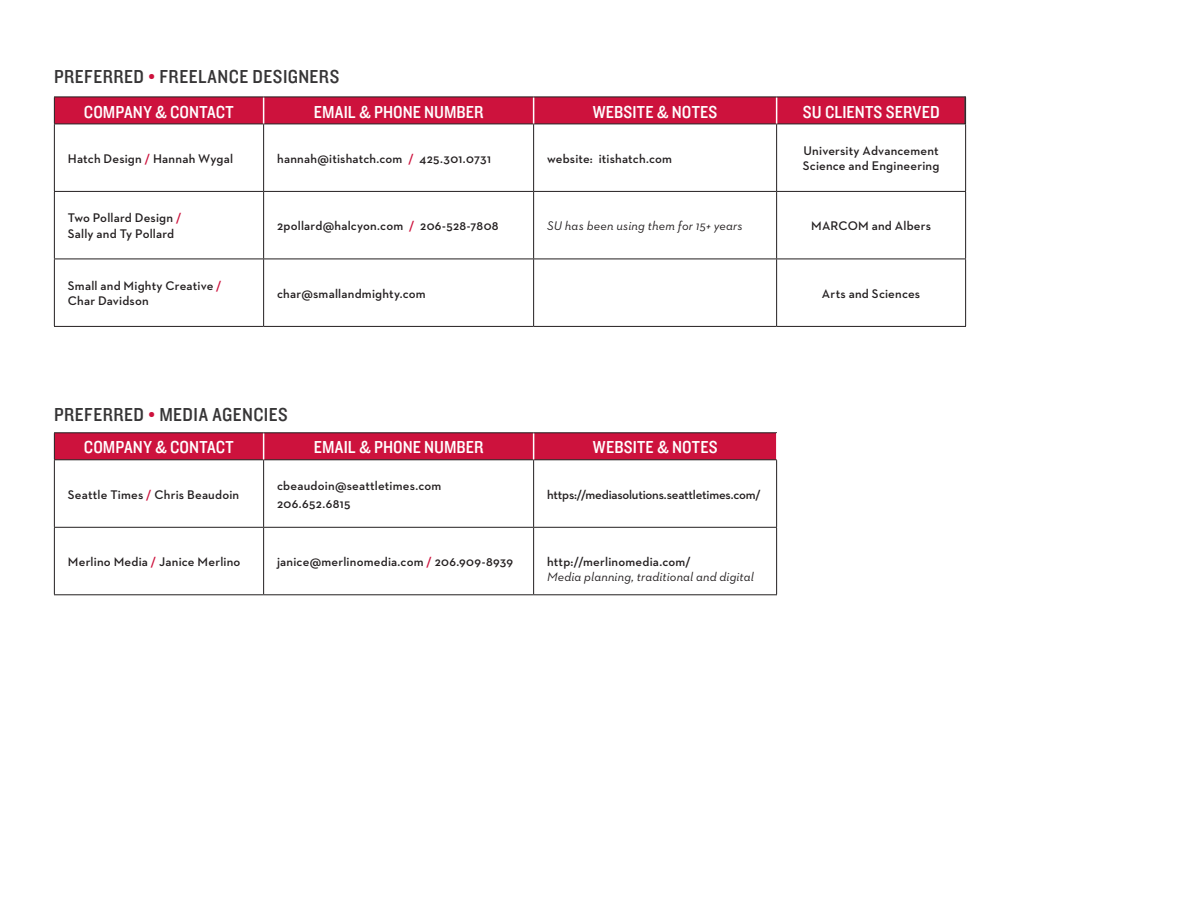
<style>
.page{position:relative;width:1188px;height:918px;background:#fff}
.page>*{position:absolute;margin:0;border:0;box-sizing:border-box;transform-origin:0 0}
.t1{font:19.5px "Knockout 30 Junior Welterwt";letter-spacing:.025em;color:#363536}
.t2{font:18px "Knockout 30 Junior Welterwt";letter-spacing:.005em;color:#fff}
.t3{font:600 12.75px/15.3px "Neutraface 2 Text";letter-spacing:.015em;color:#231f20}
.t4{font:italic 12.75px "Neutraface 2 Text";letter-spacing:.015em;color:#231f20}
.t5{font:600 12.75px "Neutraface 2 Text";letter-spacing:-.015em;color:#231f20}
.s1{color:#cd123d}
</style>
<div class="page">
<hr style="left:54px;top:124px;width:210px;height:1px;background:#231f20">
<hr style="left:54px;top:124px;width:1px;height:67px;background:#231f20">
<hr style="left:264px;top:124px;width:270px;height:1px;background:#231f20">
<hr style="left:263px;top:124px;width:1px;height:67px;background:#231f20">
<hr style="left:534px;top:124px;width:243px;height:1px;background:#231f20">
<hr style="left:533px;top:124px;width:1px;height:67px;background:#231f20">
<hr style="left:777px;top:124px;width:189px;height:1px;background:#231f20">
<hr style="left:776px;top:124px;width:1px;height:67px;background:#231f20">
<hr style="left:965px;top:124px;width:1px;height:67px;background:#231f20">
<hr style="left:54px;top:191px;width:210px;height:1px;background:#231f20">
<hr style="left:54px;top:192px;width:1px;height:67px;background:#231f20">
<hr style="left:264px;top:191px;width:270px;height:1px;background:#231f20">
<hr style="left:263px;top:192px;width:1px;height:67px;background:#231f20">
<hr style="left:534px;top:191px;width:243px;height:1px;background:#231f20">
<hr style="left:533px;top:192px;width:1px;height:67px;background:#231f20">
<hr style="left:777px;top:191px;width:189px;height:1px;background:#231f20">
<hr style="left:776px;top:192px;width:1px;height:67px;background:#231f20">
<hr style="left:965px;top:192px;width:1px;height:67px;background:#231f20">
<hr style="left:54px;top:259px;width:210px;height:1px;background:#231f20">
<hr style="left:54px;top:259px;width:1px;height:67px;background:#231f20">
<hr style="left:264px;top:259px;width:270px;height:1px;background:#231f20">
<hr style="left:263px;top:259px;width:1px;height:67px;background:#231f20">
<hr style="left:534px;top:259px;width:243px;height:1px;background:#231f20">
<hr style="left:533px;top:259px;width:1px;height:67px;background:#231f20">
<hr style="left:777px;top:259px;width:189px;height:1px;background:#231f20">
<hr style="left:776px;top:259px;width:1px;height:67px;background:#231f20">
<hr style="left:965px;top:259px;width:1px;height:67px;background:#231f20">
<hr style="left:54px;top:326px;width:210px;height:1px;background:#231f20">
<hr style="left:264px;top:326px;width:270px;height:1px;background:#231f20">
<hr style="left:534px;top:326px;width:243px;height:1px;background:#231f20">
<hr style="left:777px;top:326px;width:189px;height:1px;background:#231f20">
<svg style="left:54px;top:97px;width:910px;height:27px;background:#c6133c"></svg>
<hr style="left:54px;top:460px;width:1px;height:67px;background:#231f20">
<hr style="left:263px;top:460px;width:1px;height:67px;background:#231f20">
<hr style="left:533px;top:460px;width:1px;height:67px;background:#231f20">
<hr style="left:54px;top:527px;width:210px;height:1px;background:#231f20">
<hr style="left:54px;top:528px;width:1px;height:66px;background:#231f20">
<hr style="left:264px;top:527px;width:270px;height:1px;background:#231f20">
<hr style="left:263px;top:528px;width:1px;height:66px;background:#231f20">
<hr style="left:534px;top:527px;width:243px;height:1px;background:#231f20">
<hr style="left:533px;top:528px;width:1px;height:66px;background:#231f20">
<hr style="left:776px;top:528px;width:1px;height:66px;background:#231f20">
<hr style="left:54px;top:594px;width:210px;height:1px;background:#231f20">
<hr style="left:264px;top:594px;width:270px;height:1px;background:#231f20">
<hr style="left:534px;top:594px;width:243px;height:1px;background:#231f20">
<hr style="left:54px;top:432px;width:210px;height:1px;background:#231f20">
<hr style="left:264px;top:432px;width:270px;height:1px;background:#231f20">
<hr style="left:534px;top:432px;width:243px;height:1px;background:#231f20">
<svg style="left:54px;top:433px;width:723px;height:27px;background:#c6143d"></svg>
<hr style="left:776px;top:460px;width:1px;height:67px;background:#231f20">
<hr style="left:964px;top:97px;width:2px;height:27px;background:#231f20">
<h1 class="t1" style="left:54px;top:64px;width:287px">PREFERRED <span class="s1">•</span> FREELANCE DESIGNERS</h1>
<h2 class="t2" style="left:84px;top:100px;width:151px">COMPANY &amp; CONTACT</h2>
<h2 class="t2" style="left:314px;top:100px;width:171px">EMAIL &amp; PHONE NUMBER</h2>
<h2 class="t2" style="left:593px;top:100px;width:126px">WEBSITE &amp; NOTES</h2>
<h2 class="t2" style="left:803px;top:100px;width:138px">SU CLIENTS SERVED</h2>
<p class="t3" style="left:68px;top:151px;width:167px">Hatch Design <span class="s1">/</span> Hannah Wygal</p>
<p class="t3" style="left:277px;top:151px;width:215px">hannah@itishatch.com <span class="s1">/</span> 425.301.0731</p>
<p class="t3" style="left:547px;top:151px;width:126px">website: itishatch.com</p>
<p class="t3" style="left:803px;top:143px;width:138px">University Advancement<br>Science and Engineering</p>
<p class="t3" style="left:68px;top:210px;width:115px">Two Pollard Design <span class="s1">/<br></span>Sally and Ty Pollard</p>
<p class="t3" style="left:277px;top:218px;width:223px">2pollard@halcyon.com <span class="s1">/</span> 206-528-7808</p>
<p class="t4" style="left:547px;top:218px;width:197px">SU has been using them for 15+ years</p>
<p class="t3" style="left:811px;top:218px;width:121px">MARCOM and Albers</p>
<p class="t3" style="left:68px;top:278px;width:155px">Small and Mighty Creative <span class="s1">/<br></span>Char Davidson</p>
<p class="t3" style="left:277px;top:286px;width:150px">char@smallandmighty.com</p>
<p class="t3" style="left:822px;top:286px;width:100px">Arts and Sciences</p>
<h1 class="t1" style="left:54px;top:401px;width:235px">PREFERRED <span class="s1">•</span> MEDIA AGENCIES</h1>
<h2 class="t2" style="left:84px;top:435px;width:151px">COMPANY &amp; CONTACT</h2>
<h2 class="t2" style="left:314px;top:435px;width:171px">EMAIL &amp; PHONE NUMBER</h2>
<h2 class="t2" style="left:593px;top:435px;width:126px">WEBSITE &amp; NOTES</h2>
<p class="t3" style="left:68px;top:486px;width:173px">Seattle Times <span class="s1">/</span> Chris Beaudoin</p>
<p class="t3" style="left:277px;top:476px;width:166px;line-height:18px">cbeaudoin@seattletimes.com<br>206.652.6815</p>
<p class="t5" style="left:547px;top:486px;width:215px">https://mediasolutions.seattletimes.com/</p>
<p class="t3" style="left:68px;top:554px;width:174px">Merlino Media <span class="s1">/</span> Janice Merlino</p>
<p class="t3" style="left:277px;top:554px;width:238px">janice@merlinomedia.com <span class="s1">/</span> 206.909-8939</p>
<p class="t3" style="left:547px;top:554px;width:145px">http://merlinomedia.com/</p>
<p class="t4" style="left:547px;top:569px;width:208px">Media planning, traditional and digital</p>
</div>
